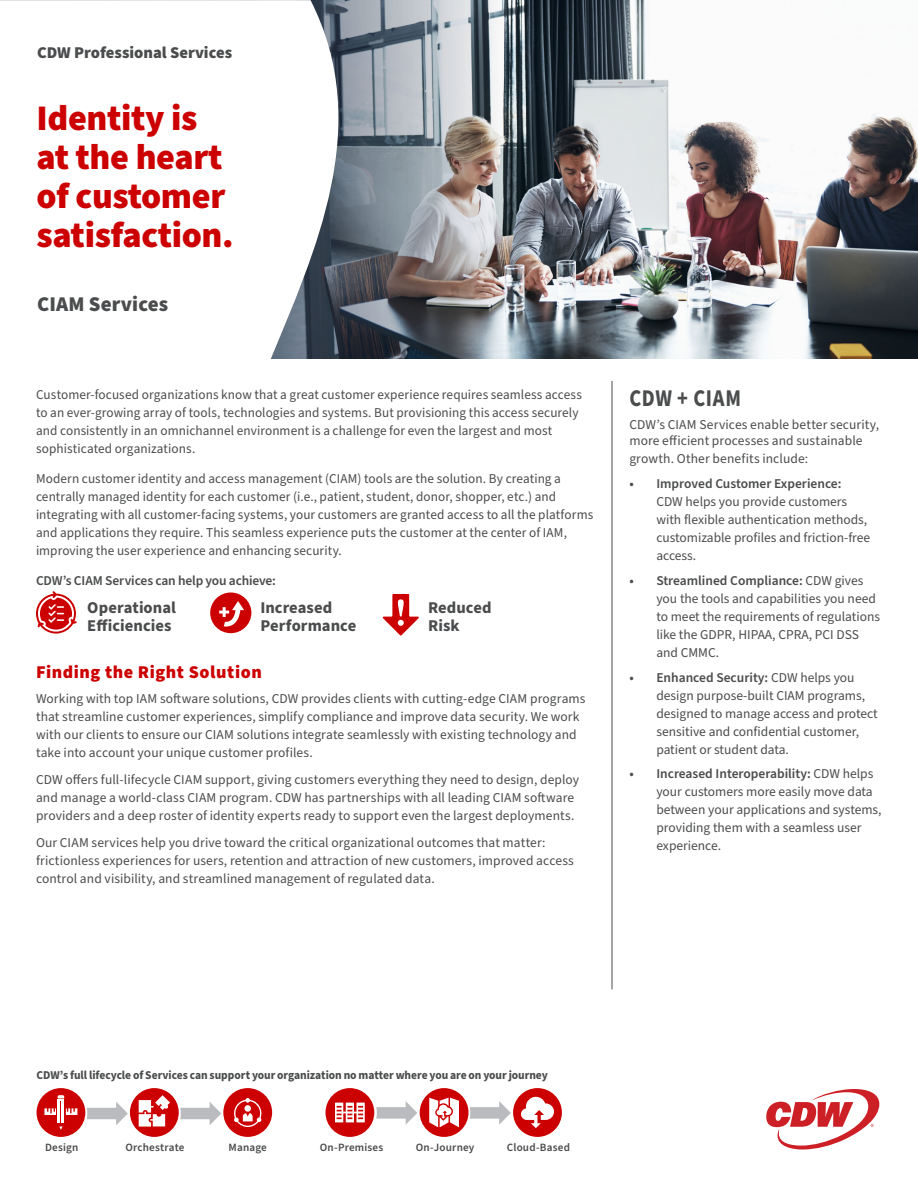
<style>
.page{position:relative;width:918px;height:1188px;background:#fff}
.page>*{position:absolute;margin:0;border:0;box-sizing:border-box;transform-origin:0 0}
.t1{font:900 36px "Source Sans Pro";letter-spacing:-.01em;color:#c00}
.t2{font:700 24px "Source Sans Pro";letter-spacing:.03em;color:#4b4c4d;scale:.85 1}
.t3{font:900 21px "Source Sans Pro";letter-spacing:.005em;color:#4b4c4d}
.Body{font:900 18px "Source Sans Pro";letter-spacing:.03em;color:#c00}
.Body-2{font:700 16.5px/18px "Source Sans Pro";letter-spacing:.005em;color:#4b4c4d}
.t4{font:900 16.5px "Source Sans Pro";color:#4b4c4d}
.BODY_-_lrg{font:13.5px/18px "Source Sans Pro";color:#4b4c4d}
.Body-3{font:13.5px/18px "Source Sans Pro";letter-spacing:.005em;color:#4b4c4d}
.Body-4{font:600 13.5px "Source Sans Pro";letter-spacing:-.01em;color:#4b4c4d}
.Body-5{font:700 12px "Source Sans Pro";letter-spacing:-.005em;color:#4b4c4d;scale:.96 1}
.Body-6{font:600 11.1px "Source Sans Pro";letter-spacing:.015em;color:#4b4c4d}
.s1{font-weight:600}
</style>
<div class="page">
<svg style="left:766px;top:1089px;width:113px;height:61px"></svg>
<img style="left:502px;top:0;width:416px;height:358px">
<hr style="left:612px;top:381px;width:1px;height:608px;background:#4b4c4d">
<svg style="left:36px;top:591px;width:41px;height:43px"></svg>
<svg style="left:382px;top:594px;width:37px;height:42px"></svg>
<div style="left:513px;top:1088px;width:49px;height:49px;background:#c00;border-radius:50%"></div>
<svg style="left:87px;top:1102px;width:41px;height:23px"></svg>
<svg style="left:180px;top:1102px;width:41px;height:23px"></svg>
<svg style="left:376px;top:1101px;width:41px;height:24px"></svg>
<svg style="left:470px;top:1101px;width:41px;height:24px"></svg>
<svg style="left:521px;top:1097px;width:33px;height:31px"></svg>
<div style="left:37px;top:1088px;width:48px;height:49px;background:#c00;border-radius:50%"></div>
<div style="left:223px;top:1088px;width:49px;height:49px;background:#c00;border-radius:50%"></div>
<div style="left:420px;top:1088px;width:49px;height:49px;background:#c00;border-radius:50%"></div>
<div style="left:325px;top:1088px;width:49px;height:49px;background:#c00;border-radius:50%"></div>
<div style="left:130px;top:1088px;width:49px;height:49px;background:#c00;border-radius:50%"></div>
<svg style="left:66px;top:1108px;width:11px;height:7px"></svg>
<svg style="left:44px;top:1108px;width:12px;height:7px"></svg>
<hr style="left:58px;top:1102px;width:2px;height:21px;background:#fff">
<hr style="left:62px;top:1102px;width:2px;height:21px;background:#fff">
<svg style="left:58px;top:1095px;width:6px;height:6px"></svg>
<svg style="left:139px;top:1095px;width:31px;height:32px"></svg>
<svg style="left:234px;top:1098px;width:27px;height:29px"></svg>
<svg style="left:429px;top:1098px;width:30px;height:29px"></svg>
<svg style="left:335px;top:1103px;width:30px;height:19px"></svg>
<img style="left:374px;top:0;width:128px;height:358px">
<svg style="left:210px;top:592px;width:41px;height:41px"></svg>
<svg style="left:0;top:0;width:374px;height:359px"></svg>
<p class="t4" style="left:37px;top:41px;width:197px">CDW Professional Services</p>
<p class="t1" style="left:37px;top:93px;width:163px">Identity is</p>
<p class="t1" style="left:37px;top:132px;width:187px">at the heart</p>
<p class="t1" style="left:37px;top:171px;width:190px">of customer</p>
<p class="t1" style="left:37px;top:210px;width:199px">satisfaction.</p>
<p class="t3" style="left:37px;top:289px;width:133px">CIAM Services</p>
<p class="BODY_-_lrg" style="left:36px;top:386px;width:548px">Customer-focused organizations know that a great customer experience requires seamless access to an ever-growing array of tools, technologies and systems. But provisioning this access securely and consistently in an omnichannel environment is a challenge for even the largest and most sophisticated organizations.</p>
<p class="BODY_-_lrg" style="left:36px;top:470px;width:559px">Modern customer identity and access management (CIAM) tools are the solution. By creating a centrally managed identity for each customer (i.e., patient, student, donor, shopper, etc.) and integrating with all customer-facing systems, your customers are granted access to all the platforms and applications they require. This seamless experience puts the customer at the center of IAM, improving the user experience and enhancing security.</p>
<p class="Body-4" style="left:36px;top:571px;width:242px">CDW’s CIAM Services can help you achieve:</p>
<p class="Body-2" style="left:87px;top:599px;width:90px">Operational<br>Efficiencies</p>
<p class="Body-2" style="left:260px;top:599px;width:98px">Increased<br>Performance</p>
<p class="Body-2" style="left:428px;top:599px;width:65px">Reduced<br>Risk</p>
<p class="Body" style="left:36px;top:660px;width:227px">Finding the Right Solution</p>
<p class="Body-3" style="left:36px;top:690px;width:551px">Working with top IAM software solutions, CDW provides clients with cutting-edge CIAM programs that streamline customer experiences, simplify compliance and improve data security. We work with our clients to ensure our CIAM solutions integrate seamlessly with existing technology and take into account your unique customer profiles.</p>
<p class="Body-3" style="left:36px;top:771px;width:545px">CDW offers full-lifecycle CIAM support, giving customers everything they need to design, deploy and manage a world-class CIAM program. CDW has partnerships with all leading CIAM software providers and a deep roster of identity experts ready to support even the largest deployments.</p>
<p class="Body-3" style="left:36px;top:834px;width:539px">Our CIAM services help you drive toward the critical organizational outcomes that matter: frictionless experiences for users, retention and attraction of new customers, improved access control and visibility, and streamlined management of regulated data.</p>
<p class="t2" style="left:629px;top:381px;width:133px">CDW + CIAM</p>
<p class="Body-3" style="left:629px;top:417px;width:251px;line-height:16.5px">CDW’s CIAM Services enable better security, more efficient processes and sustainable</p>
<p class="Body-3" style="left:629px;top:450px;width:180px">growth. Other benefits include:</p>
<p class="BODY_-_lrg" style="left:656px;top:475px;width:215px;text-indent:-27px"><span class="s1">• Improved Customer Experience:<br></span>CDW helps you provide customers with flexible authentication methods, customizable profiles and friction-free access.</p>
<p class="BODY_-_lrg" style="left:656px;top:572px;width:225px;text-indent:-27px"><span class="s1">• Streamlined Compliance:</span> CDW gives you the tools and capabilities you need to meet the requirements of regulations like the GDPR, HIPAA, CPRA, PCI DSS and CMMC.</p>
<p class="BODY_-_lrg" style="left:656px;top:669px;width:223px;text-indent:-27px"><span class="s1">• Enhanced Security:</span> CDW helps you design purpose-built CIAM programs, designed to manage access and protect sensitive and confidential customer, patient or student data.</p>
<p class="BODY_-_lrg" style="left:656px;top:765px;width:227px;text-indent:-27px"><span class="s1">• Increased Interoperability:</span> CDW helps your customers more easily move data between your applications and systems, providing them with a seamless user experience.</p>
<p class="Body-5" style="left:37px;top:1067px;width:534px">CDW’s full lifecycle of Services can support your organization no matter where you are on your journey</p>
<p class="Body-6" style="left:45px;top:1140px;width:35px">Design</p>
<p class="Body-6" style="left:125px;top:1140px;width:61px">Orchestrate</p>
<p class="Body-6" style="left:229px;top:1139px;width:40px">Manage</p>
<p class="Body-6" style="left:320px;top:1139px;width:65px">On-Premises</p>
<p class="Body-6" style="left:416px;top:1139px;width:60px">On-Journey</p>
<p class="Body-6" style="left:507px;top:1139px;width:65px">Cloud-Based</p>
</div>
